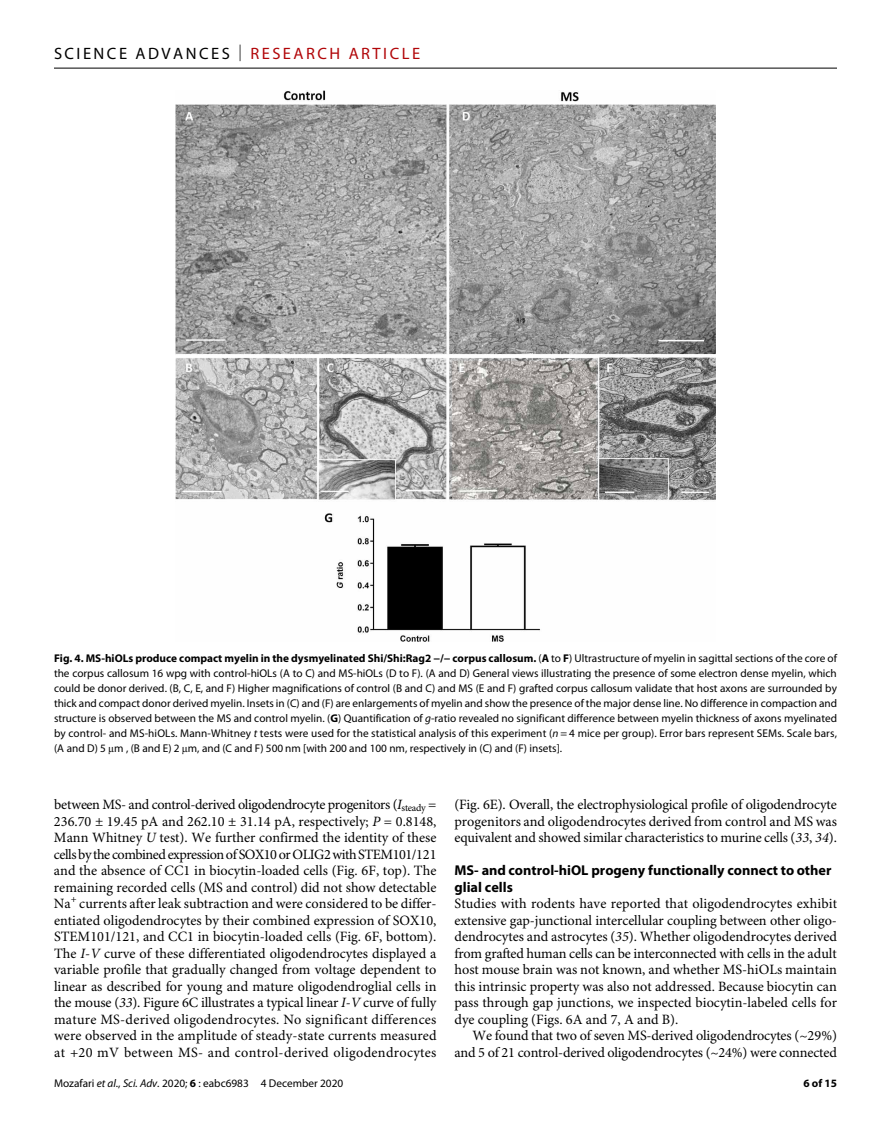
<style>
.page{position:relative;width:891px;height:1134px;background:#fff}
.page>*{position:absolute;margin:0;border:0;box-sizing:border-box;transform-origin:0 0}
.t1{font:16.5px "Myriad Pro";letter-spacing:.15em;color:#000}
.t2{font:14.25px/16.5px "Minion Pro";letter-spacing:-.01em;color:#000;text-align:justify}
.t3{font:700 14.25px/16.5px "Myriad Pro";color:#000}
.t4{font:11.25px/15px "Myriad Pro";color:#000;text-align:justify}
.t5{font:700 11.25px "Myriad Pro";color:#000}
.s1{font-weight:300}
.s2{color:#b10508}
.s3{font-weight:700}
.s4{font-style:italic}
</style>
<div class="page">
<hr style="left:54px;top:68px;width:783px;height:1px;background:#000">
<img style="left:176px;top:90px;width:540px;height:552px">
<p class="t1" style="left:54px;top:40px;width:368px">SCIENCE ADVANCES <span class="s1">|</span> <span class="s2">RESEARCH ARTICLE</span></p>
<p class="t4" style="left:54px;top:651px;width:785px"><span class="s3">Fig. 4. MS-hiOLs produce compact myelin in the dysmyelinated Shi/Shi:Rag2 −/− corpus callosum.</span> (<span class="s3">A</span> to <span class="s3">F</span>) Ultrastructure of myelin in sagittal sections of the core of the corpus callosum 16 wpg with control-hiOLs (A to C) and MS-hiOLs (D to F). (A and D) General views illustrating the presence of some electron dense myelin, which could be donor derived. (B, C, E, and F) Higher magnifications of control (B and C) and MS (E and F) grafted corpus callosum validate that host axons are surrounded by thick and compact donor derived myelin. Insets in (C) and (F) are enlargements of myelin and show the presence of the major dense line. No difference in compaction and structure is observed between the MS and control myelin. (<span class="s3">G</span>) Quantification of <span class="s4">g</span>-ratio revealed no significant difference between myelin thickness of axons myelinated by control- and MS-hiOLs. Mann-Whitney <span class="s4">t</span> tests were used for the statistical analysis of this experiment (<span class="s4">n</span> = 4 mice per group). Error bars represent SEMs. Scale bars, (A and D) 5 m , (B and E) 2 m, and (C and F) 500 nm [with 200 and 100 nm, respectively in (C) and (F) insets].</p>
<p class="t2" style="left:54px;top:798px;width:384px">between MS- and control-derived oligodendrocyte progenitors (<span class="s4">I</span><sub>steady</sub> = 236.70 ± 19.45 pA and 262.10 ± 31.14 pA, respectively; <span class="s4">P</span> = 0.8148, Mann Whitney <span class="s4">U</span> test). We further confirmed the identity of these cells by the combined expression of SOX10 or OLIG2 with STEM101/121 and the absence of CC1 in biocytin-loaded cells (Fig. 6F, top). The remaining recorded cells (MS and control) did not show detectable Na<sup>+</sup> currents after leak subtraction and were considered to be differ&shy;entiated oligodendrocytes by their combined expression of SOX10, STEM101/121, and CC1 in biocytin-loaded cells (Fig. 6F, bottom).<br>The <span class="s4">I</span>-<span class="s4">V</span> curve of these differentiated oligodendrocytes displayed a variable profile that gradually changed from voltage dependent to linear as described for young and mature oligodendroglial cells in the mouse (<span class="s4">33</span>). Figure 6C illustrates a typical linear <span class="s4">I</span>-<span class="s4">V</span> curve of fully mature MS-derived oligodendrocytes. No significant differences were observed in the amplitude of steady-state currents measured at +20 mV between MS- and control-derived oligodendrocytes</p>
<p class="t2" style="left:455px;top:798px;width:384px">(Fig. 6E). Overall, the electrophysiological profile of oligodendrocyte progenitors and oligodendrocytes derived from control and MS was equivalent and showed similar characteristics to murine cells (<span class="s4">33</span>, <span class="s4">34</span>).</p>
<p class="t3" style="left:455px;top:861px;width:378px">MS- and control-hiOL progeny functionally connect to other glial cells</p>
<p class="t2" style="left:455px;top:897px;width:384px">Studies with rodents have reported that oligodendrocytes exhibit extensive gap-junctional intercellular coupling between other oligo&shy;dendrocytes and astrocytes (<span class="s4">35</span>). Whether oligodendrocytes derived from grafted human cells can be interconnected with cells in the adult host mouse brain was not known, and whether MS-hiOLs maintain this intrinsic property was also not addressed. Because biocytin can pass through gap junctions, we inspected biocytin-labeled cells for dye coupling (Figs. 6A and 7, A and B).</p>
<p class="t2" style="left:455px;top:1029px;width:384px;text-align:right">We found that two of seven MS-derived oligodendrocytes (~29%) and 5 of 21 control-derived oligodendrocytes (~24%) were connected</p>
<p class="t4" style="left:54px;top:1076px;width:291px">Mozafari <span class="s4">et al</span>., <span class="s4">Sci. Adv.</span> 2020; <span class="s3">6</span> : eabc6983 4 December 2020</p>
<p class="t5" style="left:803px;top:1074px;width:35px">6 of 15</p>
</div>
